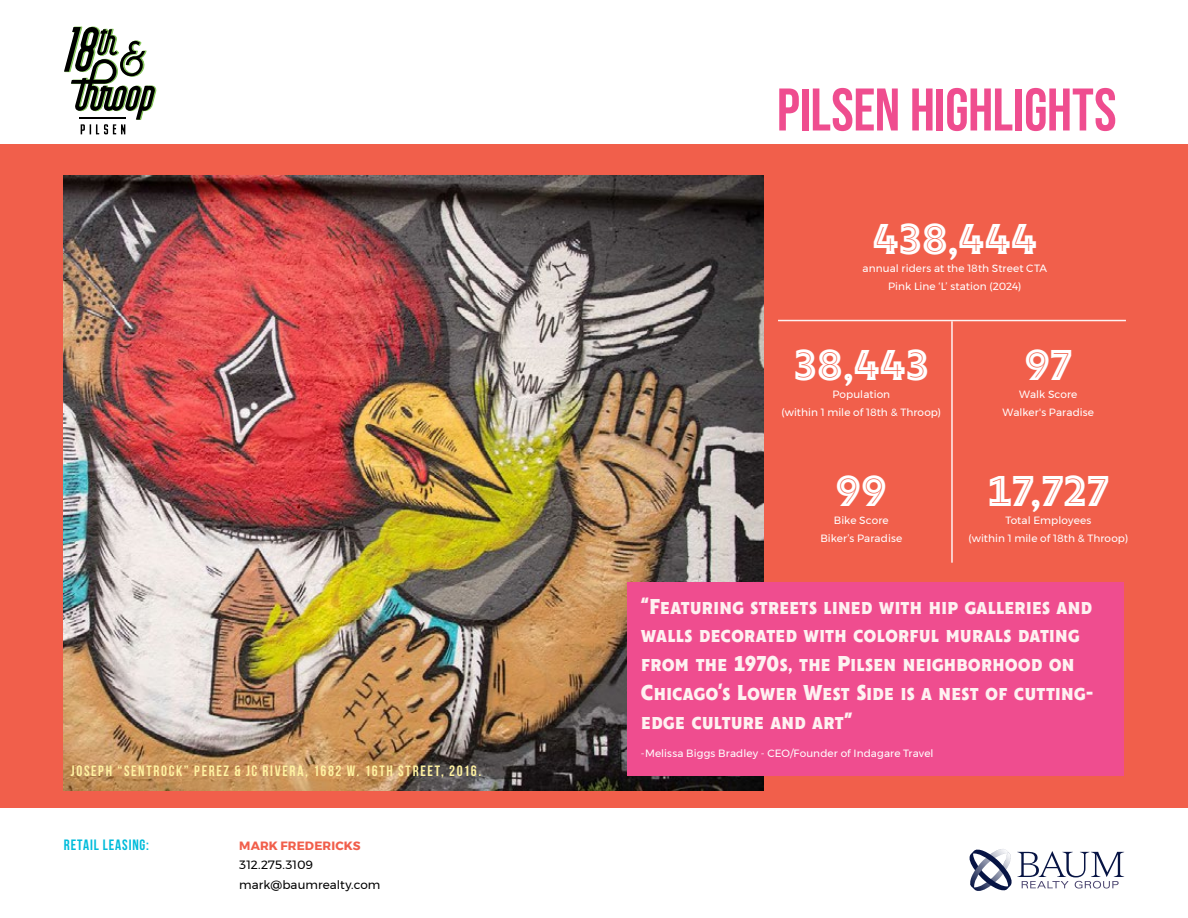
<style>
.page{position:relative;width:1188px;height:918px;background:#fff}
.page>*{position:absolute;margin:0;border:0;box-sizing:border-box;transform-origin:0 0}
.t1{font:700 60px "Bebas Neue Pro";letter-spacing:-.01em;color:#ef4d8f}
.t2{font:700 48px "Cenzo Flare In Line";letter-spacing:-.02em;color:#fff}
.t3{font:700 24px/28.8px "Cenzo Flare Cond";letter-spacing:-.01em;color:#fef1f1}
.t4{font:700 15px "Bebas Neue";letter-spacing:.11em;color:#fff2a1}
.t5{font:700 15px "Bebas Neue";letter-spacing:.06em;color:#00bcdb}
.t6{font:12px/19.5px "Montserrat";letter-spacing:.005em;color:#000}
.t7{font:700 12px "Montserrat";letter-spacing:.01em;color:#f15f4b}
.t8{font:10.5px/18px "Montserrat";letter-spacing:.01em;color:#fff;text-align:center}
</style>
<div class="page">
<svg style="left:969px;top:849px;width:155px;height:42px"></svg>
<div style="left:0;top:144px;width:1188px;height:663px;background:#f15f4b"></div>
<hr style="left:778px;top:320px;width:348px;height:1px;background:#fef1f1">
<hr style="left:951px;top:321px;width:2px;height:242px;background:#fef1f1">
<img style="left:64px;top:176px;width:700px;height:614px">
<div style="left:627px;top:582px;width:497px;height:194px;background:#ef4d8f"></div>
<svg style="left:64px;top:26px;width:92px;height:108px"></svg>
<hr style="left:80px;top:117px;width:46px;height:2px;background:#000">
<h3 class="t4" style="left:71px;top:762px;width:412px">JOSEPH “SENTROCK” PEREZ &amp; JC RIVERA, 1682 W. 16TH STREET, 2016.</h3>
<h3 class="t5" style="left:64px;top:836px;width:87px">RETAIL LEASING:</h3>
<p class="t7" style="left:239px;top:836px;width:123px">MARK FREDERICKS</p>
<p class="t6" style="left:239px;top:855px;width:143px">312.275.3109 mark@baumrealty.com</p>
<h1 class="t1" style="left:777px;top:75px;width:341px">PILSEN HIGHLIGHTS</h1>
<h2 class="t2" style="left:872px;top:213px;width:167px">438,444</h2>
<p class="t8" style="left:863px;top:259px;width:186px">annual riders at the 18th Street CTA<br>Pink Line ‘L’ station (2024)</p>
<h2 class="t2" style="left:793px;top:339px;width:138px">38,443</h2>
<p class="t8" style="left:781px;top:385px;width:161px">Population<br>(within 1 mile of 18th &amp; Throop)</p>
<h2 class="t2" style="left:835px;top:465px;width:54px">99</h2>
<p class="t8" style="left:820px;top:511px;width:83px">Bike Score<br>Biker’s Paradise</p>
<h2 class="t2" style="left:1024px;top:339px;width:50px">97</h2>
<p class="t8" style="left:1003px;top:385px;width:93px">Walk Score<br>Walker's Paradise</p>
<h2 class="t2" style="left:987px;top:465px;width:124px">17,727</h2>
<p class="t8" style="left:968px;top:511px;width:161px">Total Employees<br>(within 1 mile of 18th &amp; Throop)</p>
<h3 class="t3" style="left:641px;top:592px;width:454px">“Featuring streets lined with hip galleries and walls decorated with colorful murals dating from the 1970s, the Pilsen neighborhood on Chicago’s Lower West Side is a nest of cutting&shy;edge culture and art”</h3>
<p class="t8" style="left:641px;top:745px;width:294px">-Melissa Biggs Bradley - CEO/Founder of Indagare Travel</p>
</div>
